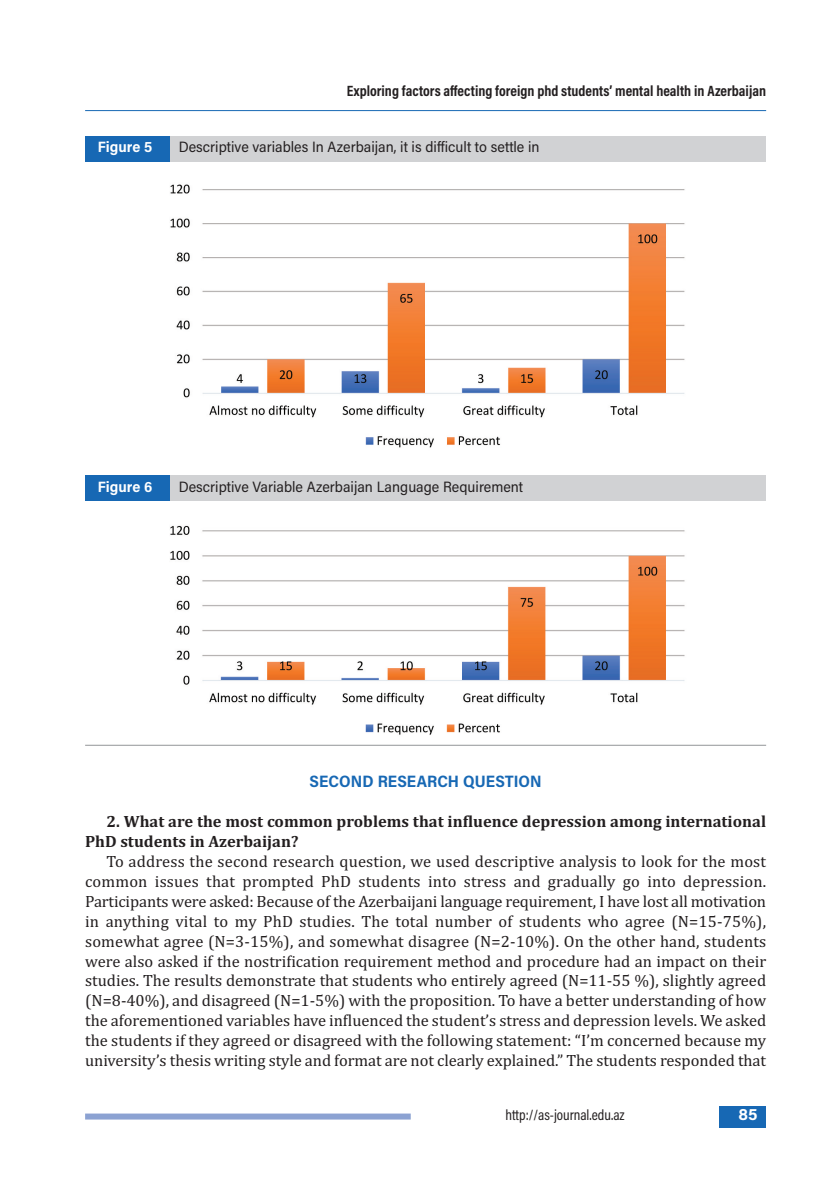
<style>
.page{position:relative;width:830px;height:1191px;background:#fff}
.page>*{position:absolute;margin:0;border:0;box-sizing:border-box;transform-origin:0 0}
.t1{font:16.5px/20px "Cambria";letter-spacing:-.005em;color:#231f20;text-align:justify}
.t2{font:700 16.5px/20px "Cambria";color:#231f20}
.t3{font:700 16.5px "Acumin Pro Semi Cond";letter-spacing:.005em;color:#1768b4}
.t4{font:700 16.5px "Acumin Pro";color:#fff}
.t5{font:15px "Acumin Pro Semi Cond";color:#231f20}
.t6{font:700 15px "Acumin Pro Cond";color:#231f20}
.t7{font:15px "Acumin Pro Cond";color:#231f20}
.t8{font:700 15px "Acumin Pro Semi Cond";color:#fff}
</style>
<div class="page">
<hr style="left:85px;top:110px;width:680px;height:1px;background:#1768b4">
<div style="left:719px;top:1106px;width:46px;height:21px;background:#1768b4"></div>
<div style="left:85px;top:1113px;width:325px;height:6px;background:#8ca2d2"></div>
<div style="left:85px;top:136px;width:85px;height:26px;background:#1768b4"></div>
<div style="left:170px;top:136px;width:595px;height:26px;background:#d1d2d4"></div>
<img style="left:170px;top:184px;width:515px;height:264px">
<div style="left:85px;top:475px;width:85px;height:26px;background:#1768b4"></div>
<div style="left:170px;top:475px;width:595px;height:26px;background:#d1d2d4"></div>
<img style="left:150px;top:525px;width:550px;height:220px">
<hr style="left:85px;top:745px;width:680px;height:1px;background:#939598">
<p class="t6" style="left:346px;top:85px;width:420px">Exploring factors affecting foreign phd students’ mental health in Azerbaijan</p>
<p class="t8" style="left:98px;top:141px;width:56px">Figure 5</p>
<p class="t5" style="left:179px;top:141px;width:362px">Descriptive variables In Azerbaijan, it is difficult to settle in</p>
<p class="t8" style="left:98px;top:481px;width:56px">Figure 6</p>
<p class="t5" style="left:179px;top:481px;width:346px">Descriptive Variable Azerbaijan Language Requirement</p>
<p class="t3" style="left:309px;top:775px;width:233px">SECOND RESEARCH QUESTION</p>
<p class="t2" style="left:85px;top:811px;width:682px;text-indent:21px">2. What are the most common problems that influence depression among international<br>PhD students in Azerbaijan?</p>
<p class="t1" style="left:85px;top:851px;width:682px;text-indent:21px">To address the second research question, we used descriptive analysis to look for the most common issues that prompted PhD students into stress and gradually go into depression.<br>Participants were asked: Because of the Azerbaijani language requirement, I have lost all motivation in anything vital to my PhD studies. The total number of students who agree (N=15-75%), somewhat agree (N=3-15%), and somewhat disagree (N=2-10%). On the other hand, students were also asked if the nostrification requirement method and procedure had an impact on their studies. The results demonstrate that students who entirely agreed (N=11-55 %), slightly agreed (N=8-40%), and disagreed (N=1-5%) with the proposition. To have a better understanding of how the aforementioned variables have influenced the student’s stress and depression levels. We asked the students if they agreed or disagreed with the following statement: “I’m concerned because my university’s thesis writing style and format are not clearly explained.” The students responded that</p>
<p class="t7" style="left:505px;top:1109px;width:120px">http://as-journal.edu.az</p>
<p class="t4" style="left:738px;top:1108px;width:21px">85</p>
</div>
